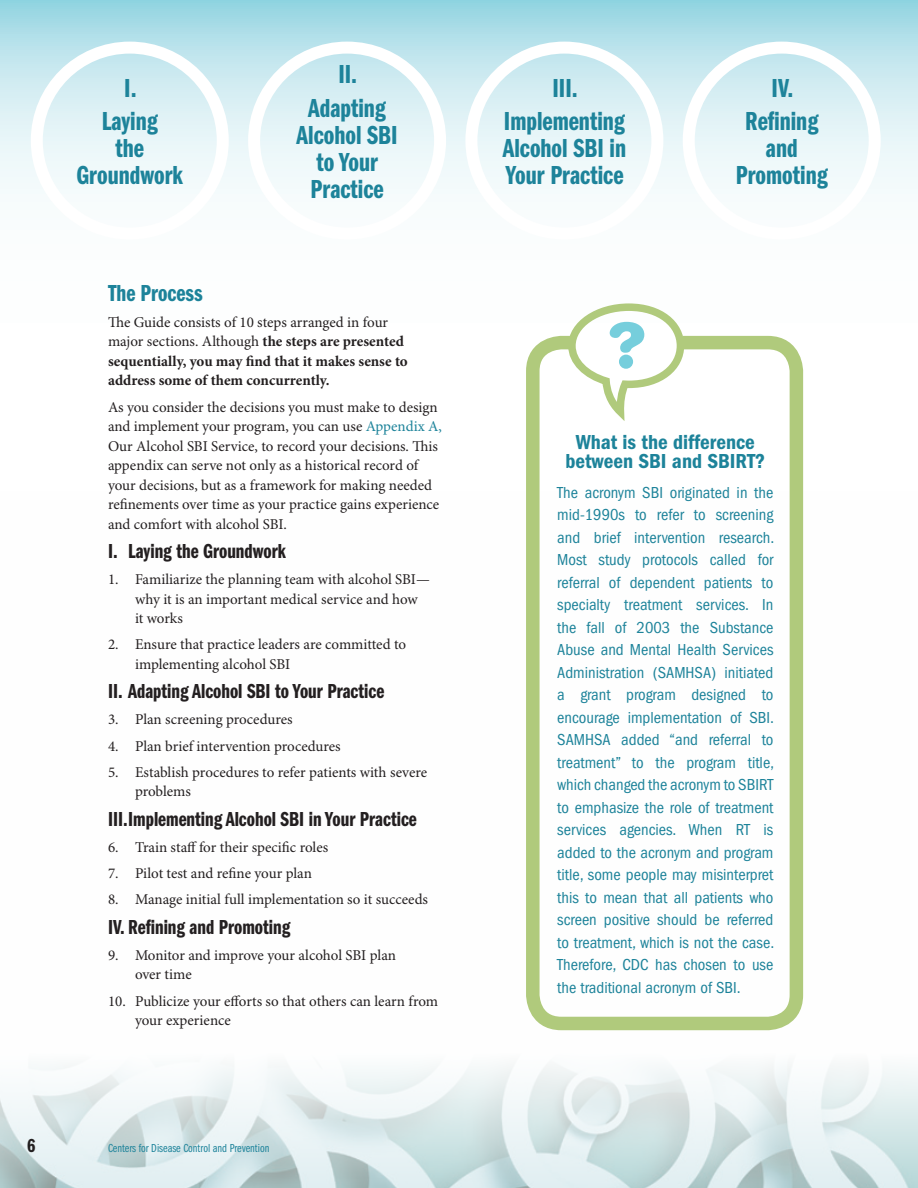
<style>
.page{position:relative;width:918px;height:1188px;background:#fff}
.page>*{position:absolute;margin:0;border:0;box-sizing:border-box;transform-origin:0 0}
.t1{font:27px/27px "ITC Franklin Gothic Std Dm Cp";color:#1d839a;text-align:center}
.t2{font:24px "ITC Franklin Gothic Std Dm Cp";color:#1d839a}
.t3{font:21px "ITC Franklin Gothic Std Dm Cp";color:#231f20}
.t4{font:21px/19.5px "ITC Franklin Gothic Std Dm Cd";color:#1d839a;text-align:center}
.t5{font:19.5px "ITC Franklin Gothic Std Dm Cp";color:#231f20}
.t6{font:condensed 16.5px/22.5px "ITC Franklin Gothic Std";color:#1d839a;text-align:justify}
.t7{font:15px/19.5px "Minion Pro";color:#231f20}
.t8{font:700 15px/19.5px "Minion Pro";color:#231f20}
.t9{font:12px "ITC Franklin Gothic Std Bk Cp";color:#1d839a}
.s1{font-weight:400}
.s2{color:#1d839a}
</style>
<div class="page">
<img style="left:0;top:490px;width:918px;height:698px">
<svg style="left:0;top:0;width:918px;height:490px"></svg>
<div style="left:31px;top:42px;width:198px;height:198px;border:12px solid #fff;border-radius:50%"></div>
<div style="left:248px;top:42px;width:198px;height:198px;border:12px solid #fff;border-radius:50%"></div>
<div style="left:465px;top:42px;width:198px;height:198px;border:12px solid #fff;border-radius:50%"></div>
<div style="left:683px;top:42px;width:198px;height:198px;border:12px solid #fff;border-radius:50%"></div>
<div style="left:526px;top:336px;width:277px;height:694px;border:14px solid #b0ca7c;border-radius:29px"></div>
<svg style="left:564px;top:300px;width:124px;height:130px"></svg>
<p class="t1" style="left:102px;top:71px;width:58px;line-height:33.8px">I.<br>Laying</p>
<p class="t1" style="left:76px;top:135px;width:108px">the<br>Groundwork</p>
<p class="t1" style="left:308px;top:58px;width:79px;line-height:33.8px">II.<br>Adapting</p>
<p class="t1" style="left:297px;top:122px;width:102px">Alcohol SBI to Your<br>Practice</p>
<p class="t2" style="left:108px;top:279px;width:96px">The Process</p>
<p class="t8" style="left:108px;top:313px;width:301px"><span class="s1">The Guide consists of 10 steps arranged in four major sections. Although</span> the steps are presented sequentially, you may find that it makes sense to address some of them concurrently.</p>
<p class="t7" style="left:108px;top:398px;width:335px">As you consider the decisions you must make to design and implement your program, you can use <span class="s2">Appendix A, </span>Our Alcohol SBI Service, to record your decisions. This appendix can serve not only as a historical record of your decisions, but as a framework for making needed refinements over time as your practice gains experience and comfort with alcohol SBI.</p>
<p class="t3" style="left:108px;top:539px;width:180px">I. Laying the Groundwork</p>
<p class="t7" style="left:135px;top:570px;width:296px;text-indent:-27px">1. Familiarize the planning team with alcohol SBI— why it is an important medical service and how it works</p>
<p class="t7" style="left:135px;top:635px;width:273px;text-indent:-27px">2. Ensure that practice leaders are committed to implementing alcohol SBI</p>
<p class="t3" style="left:108px;top:680px;width:278px">II. Adapting Alcohol SBI to Your Practice</p>
<p class="t7" style="left:108px;top:710px;width:186px">3. Plan screening procedures</p>
<p class="t7" style="left:108px;top:737px;width:234px">4. Plan brief intervention procedures</p>
<p class="t7" style="left:135px;top:763px;width:294px;text-indent:-27px">5. Establish procedures to refer patients with severe problems</p>
<p class="t3" style="left:108px;top:807px;width:310px">III.Implementing Alcohol SBI in Your Practice</p>
<p class="t7" style="left:108px;top:838px;width:222px">6. Train staff for their specific roles</p>
<p class="t7" style="left:108px;top:864px;width:205px">7. Pilot test and refine your plan</p>
<p class="t7" style="left:108px;top:890px;width:322px">8. Manage initial full implementation so it succeeds</p>
<p class="t3" style="left:108px;top:915px;width:184px">IV. Refining and Promoting</p>
<p class="t7" style="left:135px;top:946px;width:263px;text-indent:-27px">9. Monitor and improve your alcohol SBI plan over time</p>
<p class="t7" style="left:135px;top:992px;width:305px;text-indent:-27px">10. Publicize your efforts so that others can learn from your experience</p>
<h3 class="t5" style="left:27px;top:1135px;width:10px">6</h3>
<p class="t9" style="left:108px;top:1141px;width:163px">Centers for Disease Control and Prevention</p>
<p class="t1" style="left:504px;top:71px;width:122px;line-height:33.8px">III.<br>Implementing</p>
<p class="t1" style="left:503px;top:135px;width:125px;text-align:left">Alcohol SBI in<br>Your Practice</p>
<p class="t1" style="left:745px;top:71px;width:75px;line-height:33.8px">IV.<br>Refining</p>
<p class="t1" style="left:736px;top:135px;width:94px">and<br>Promoting</p>
<p class="t4" style="left:565px;top:432px;width:201px">What is the difference between SBI and SBIRT?</p>
<p class="t6" style="left:557px;top:481px;width:219px">The acronym SBI originated in the mid-1990s to refer to screening and brief intervention research.<br>Most study protocols called for referral of dependent patients to specialty treatment services. In the fall of 2003 the Substance Abuse and Mental Health Services Administration (SAMHSA) initiated a grant program designed to encourage implementation of SBI.<br>SAMHSA added “and referral to treatment” to the program title, which changed the acronym to SBIRT to emphasize the role of treatment services agencies. When RT is added to the acronym and program title, some people may misinterpret this to mean that all patients who screen positive should be referred to treatment, which is not the case.<br>Therefore, CDC has chosen to use the traditional acronym of SBI.</p>
</div>
